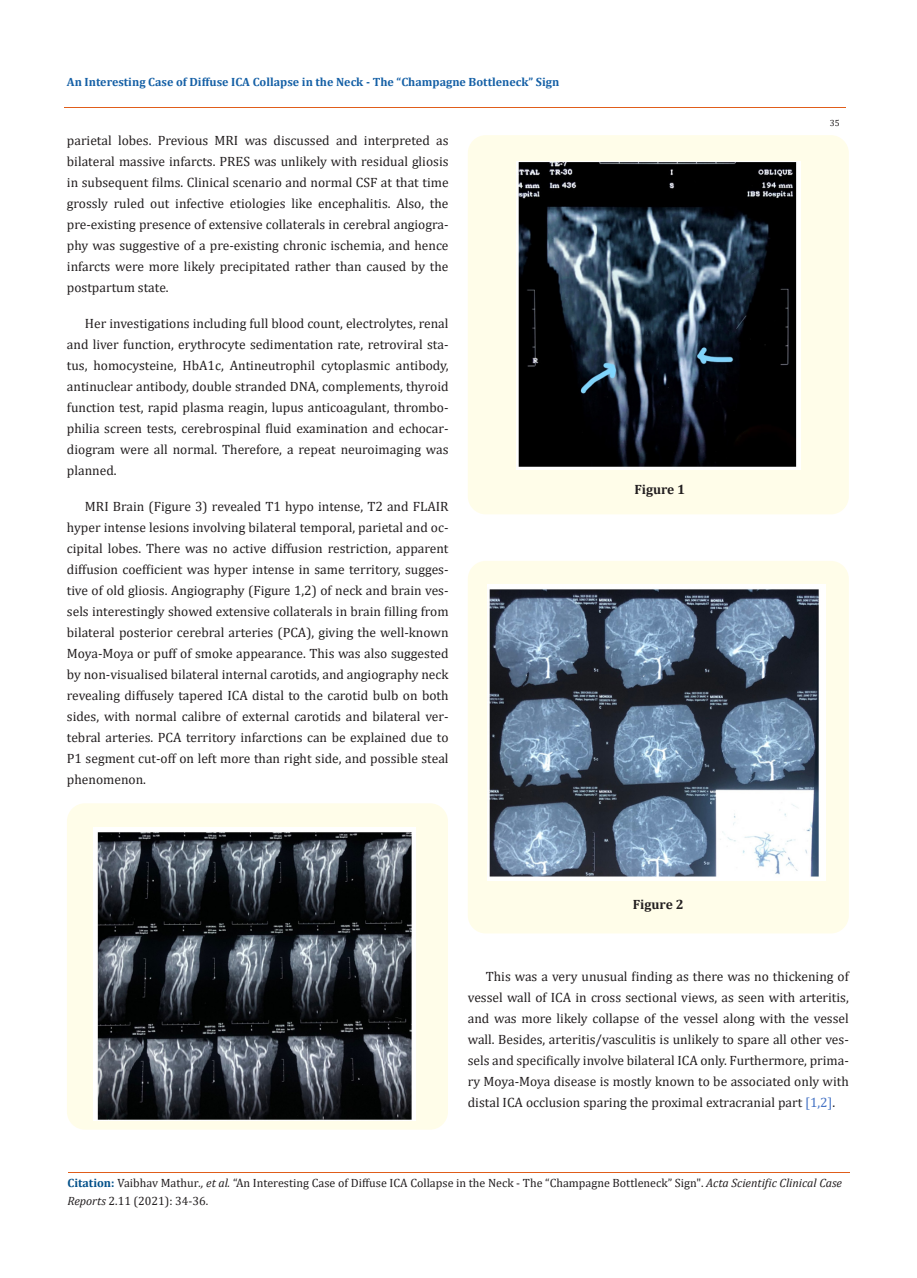
<style>
.page{position:relative;width:917px;height:1278px;background:#fff}
.page>*{position:absolute;margin:0;border:0;box-sizing:border-box;transform-origin:0 0}
.t1{font:13.5px/21px "Cambria";color:#231f20;text-align:justify}
.t2{font:700 13.5px "Cambria";color:#231f20}
.t3{font:12px/18px "Cambria";color:#231f20}
.t4{font:700 12px "Cambria";color:#1560a6}
.t5{font:9px "Cambria";color:#231f20}
.s1{color:#4472c4}
.s2{font-weight:700;color:#035089}
.s3{font-style:italic}
</style>
<div class="page">
<div style="left:67px;top:803px;width:381px;height:327px;background:#fffde9;border-radius:18px"></div>
<img style="left:94px;top:828px;width:321px;height:292px">
<div style="left:468px;top:135px;width:380px;height:379px;background:#fffde9;border-radius:18px"></div>
<img style="left:516px;top:162px;width:284px;height:307px">
<div style="left:468px;top:561px;width:380px;height:372px;background:#fffde9;border-radius:18px"></div>
<img style="left:487px;top:585px;width:338px;height:296px">
<hr style="left:64px;top:108px;width:781px;height:1px;background:#e05d1a">
<hr style="left:68px;top:1172px;width:781px;height:1px;background:#e05d1a">
<p class="t4" style="left:67px;top:73px;width:494px">An Interesting Case of Diffuse ICA Collapse in the Neck - The “Champagne Bottleneck” Sign</p>
<p class="t1" style="left:67px;top:130px;width:383px">parietal lobes. Previous MRI was discussed and interpreted as bilateral massive infarcts. PRES was unlikely with residual gliosis in subsequent films. Clinical scenario and normal CSF at that time grossly ruled out infective etiologies like encephalitis. Also, the pre-existing presence of extensive collaterals in cerebral angiogra&shy;phy was suggestive of a pre-existing chronic ischemia, and hence infarcts were more likely precipitated rather than caused by the postpartum state.</p>
<p class="t1" style="left:67px;top:313px;width:383px;text-indent:18px">Her investigations including full blood count, electrolytes, renal and liver function, erythrocyte sedimentation rate, retroviral sta&shy;tus, homocysteine, HbA1c, Antineutrophil cytoplasmic antibody, antinuclear antibody, double stranded DNA, complements, thyroid function test, rapid plasma reagin, lupus anticoagulant, thrombo&shy;philia screen tests, cerebrospinal fluid examination and echocar&shy;diogram were all normal. Therefore, a repeat neuroimaging was planned.</p>
<p class="t1" style="left:67px;top:496px;width:383px;text-indent:18px">MRI Brain (Figure 3) revealed T1 hypo intense, T2 and FLAIR hyper intense lesions involving bilateral temporal, parietal and oc&shy;cipital lobes. There was no active diffusion restriction, apparent diffusion coefficient was hyper intense in same territory, sugges&shy;tive of old gliosis. Angiography (Figure 1,2) of neck and brain ves&shy;sels interestingly showed extensive collaterals in brain filling from bilateral posterior cerebral arteries (PCA), giving the well-known Moya-Moya or puff of smoke appearance. This was also suggested by non-visualised bilateral internal carotids, and angiography neck revealing diffusely tapered ICA distal to the carotid bulb on both sides, with normal calibre of external carotids and bilateral ver&shy;tebral arteries. PCA territory infarctions can be explained due to P1 segment cut-off on left more than right side, and possible steal phenomenon.</p>
<p class="t2" style="left:634px;top:480px;width:52px">Figure 1</p>
<p class="t2" style="left:633px;top:895px;width:52px">Figure 2</p>
<p class="t5" style="left:829px;top:118px;width:11px">35</p>
<p class="t1" style="left:468px;top:966px;width:382px;text-indent:18px">This was a very unusual finding as there was no thickening of vessel wall of ICA in cross sectional views, as seen with arteritis, and was more likely collapse of the vessel along with the vessel wall. Besides, arteritis/vasculitis is unlikely to spare all other ves&shy;sels and specifically involve bilateral ICA only. Furthermore, prima&shy;ry Moya-Moya disease is mostly known to be associated only with distal ICA occlusion sparing the proximal extracranial part <span class="s1">[1,2]</span>.</p>
<p class="t3" style="left:68px;top:1174px;width:776px"><span class="s2">Citation:</span> Vaibhav Mathur<span class="s3">., et al.</span> “An Interesting Case of Diffuse ICA Collapse in the Neck - The “Champagne Bottleneck” Sign". <span class="s3">Acta Scientific Clinical Case<br>Reports</span> 2.11 (2021): 34-36.</p>
</div>
